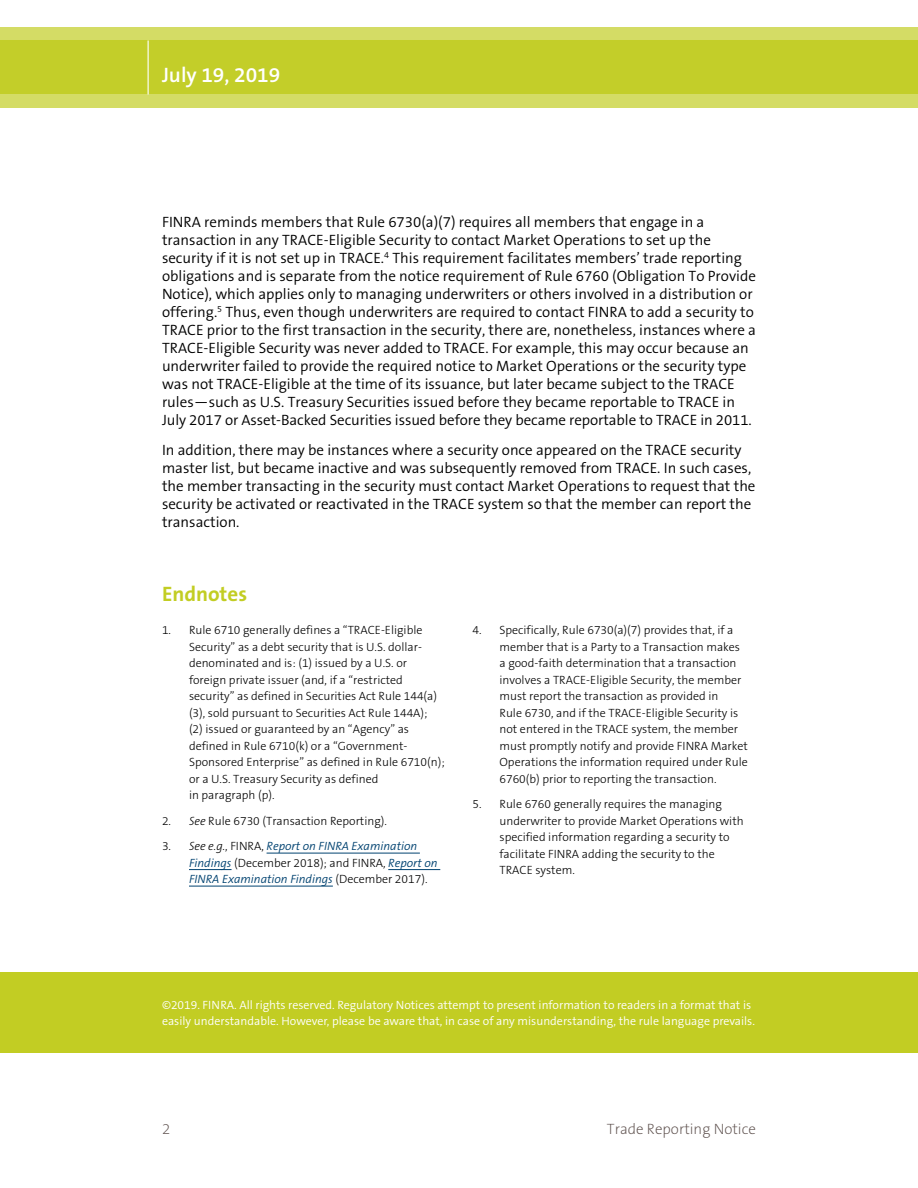
<style>
.page{position:relative;width:918px;height:1188px;background:#fff}
.page>*{position:absolute;margin:0;border:0;box-sizing:border-box;transform-origin:0 0}
.t1{font:600 21px "The Sans B6";color:#fff}
.attach_head{font:700 21px "The Sans B7";color:#c2cd23}
.text{font:300 15px/18px "The Sans B4";color:#000}
.t2{font:200 15px "The Sans B2";color:#5e514e}
.t3{font:300 12px/16.5px "The Sans B3";color:#000}
.t4{font:300 12px/16.5px "The Sans B4";color:#fff}
.t5{font:italic 300 12px/16.5px "The Sans B4";color:#004270}
.s1{font-style:italic}
.s2{font-family:"The Sans B3";font-style:normal;color:#000}
.s3{font-family:"The Sans B3";color:#000}
</style>
<div class="page">
<div style="left:0;top:972px;width:918px;height:81px;background:#c2cd23"></div>
<svg style="left:0;top:27px;width:918px;height:81px;background:#c8d23d"></svg>
<hr style="left:148px;top:40px;width:1px;height:54px;background:#fff">
<hr style="left:267px;top:853px;width:153px;height:1px;background:#004270">
<hr style="left:189px;top:869px;width:43px;height:1px;background:#004270">
<hr style="left:388px;top:869px;width:52px;height:1px;background:#004270">
<hr style="left:189px;top:886px;width:144px;height:1px;background:#004270">
<h1 class="t1" style="left:162px;top:64px;width:120px">July 19, 2019</h1>
<p class="text" style="left:162px;top:213px;width:596px">FINRA reminds members that Rule 6730(a)(7) requires all members that engage in a transaction in any TRACE-Eligible Security to contact Market Operations to set up the security if it is not set up in TRACE.<sup>4</sup> This requirement facilitates members’ trade reporting obligations and is separate from the notice requirement of Rule 6760 (Obligation To Provide Notice), which applies only to managing underwriters or others involved in a distribution or offering.<sup>5</sup> Thus, even though underwriters are required to contact FINRA to add a security to TRACE prior to the first transaction in the security, there are, nonetheless, instances where a TRACE-Eligible Security was never added to TRACE. For example, this may occur because an underwriter failed to provide the required notice to Market Operations or the security type was not TRACE-Eligible at the time of its issuance, but later became subject to the TRACE rules—such as U.S. Treasury Securities issued before they became reportable to TRACE in July 2017 or Asset-Backed Securities issued before they became reportable to TRACE in 2011.</p>
<p class="text" style="left:162px;top:441px;width:595px">In addition, there may be instances where a security once appeared on the TRACE security master list, but became inactive and was subsequently removed from TRACE. In such cases, the member transacting in the security must contact Market Operations to request that the security be activated or reactivated in the TRACE system so that the member can report the transaction.</p>
<p class="attach_head" style="left:162px;top:582px;width:87px">Endnotes</p>
<p class="t3" style="left:189px;top:622px;width:257px;text-indent:-27px">1. Rule 6710 generally defines a “TRACE-Eligible Security” as a debt security that is U.S. dollar&shy;denominated and is: (1) issued by a U.S. or foreign private issuer (and, if a “restricted security” as defined in Securities Act Rule 144(a) (3), sold pursuant to Securities Act Rule 144A);<br>(2) issued or guaranteed by an “Agency” as defined in Rule 6710(k) or a “Government-Sponsored Enterprise” as defined in Rule 6710(n); or a U.S. Treasury Security as defined<br>in paragraph (p).</p>
<p class="t3" style="left:162px;top:813px;width:226px">2. <span class="s1">See</span> Rule 6730 (Transaction Reporting).</p>
<p class="t5" style="left:189px;top:839px;width:250px;text-indent:-27px"><span class="s2">3.</span> <span class="s3">See e.g.</span><span class="s2">, FINRA,</span> Report on FINRA Examination<br>Findings <span class="s2">(December 2018); and FINRA,</span> Report on<br>FINRA Examination Findings <span class="s2">(December 2017).</span></p>
<p class="t3" style="left:500px;top:623px;width:250px;text-indent:-27px">4. Specifically, Rule 6730(a)(7) provides that, if a member that is a Party to a Transaction makes a good-faith determination that a transaction involves a TRACE-Eligible Security, the member must report the transaction as provided in<br>Rule 6730, and if the TRACE-Eligible Security is not entered in the TRACE system, the member must promptly notify and provide FINRA Market Operations the information required under Rule 6760(b) prior to reporting the transaction.</p>
<p class="t3" style="left:500px;top:797px;width:246px;text-indent:-27px">5. Rule 6760 generally requires the managing underwriter to provide Market Operations with specified information regarding a security to facilitate FINRA adding the security to the TRACE system.</p>
<p class="t4" style="left:162px;top:997px;width:594px">©2019. FINRA. All rights reserved. Regulatory Notices attempt to present information to readers in a format that is easily understandable. However, please be aware that, in case of any misunderstanding, the rule language prevails.</p>
<p class="t2" style="left:162px;top:1121px;width:10px">2</p>
<p class="t2" style="left:607px;top:1121px;width:151px">Trade Reporting Notice</p>
</div>
